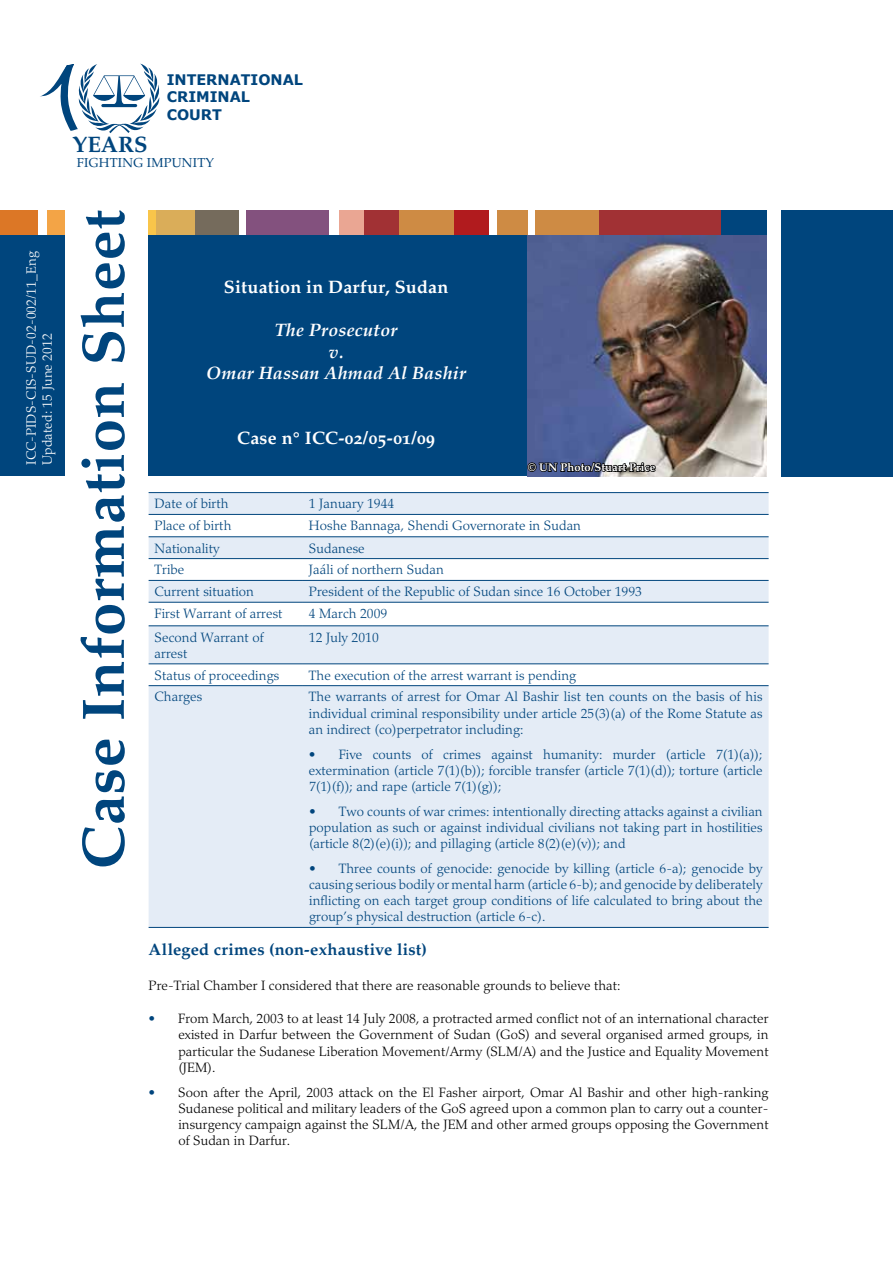
<style>
.page{position:relative;width:893px;height:1263px;background:#fff}
.page>*{position:absolute;margin:0;border:0;box-sizing:border-box;transform-origin:0 0}
.t1{font:60px "Palatino Bold Os F";letter-spacing:.01em;color:#00457d}
.t2{font:22.35px "Palatino Bold Os F";color:#00457d}
.t3{font:18px "Palatino Bold Os F";letter-spacing:.01em;color:#fff}
.t4{font:18px/21.6px "Palatino Bold Italic Os F";letter-spacing:.01em;color:#fff;text-align:center}
.t5{font:16.5px "Palatino Bold Os F";letter-spacing:.015em;color:#00457d}
.t6{font:700 14.55px/17.4px "Verdana";color:#00457d}
.t7{font:300 13.5px/16.2px "Palatino";letter-spacing:.005em;color:#00457d;text-align:justify}
.t8{font:300 13.5px/16.2px "Palatino";letter-spacing:.005em;color:#000;text-align:justify}
.t9{font:300 13.5px/16.2px "Palatino";letter-spacing:.005em;color:#fff}
.t10{font:12.9px "Palatino SC";letter-spacing:.02em;color:#00457d}
.t11{font:11.25px "Palatino Bold Os F";letter-spacing:.01em;color:#fff}
.s1{color:#00457d}
</style>
<div class="page">
<div style="left:0;top:210px;width:38px;height:26px;background:#dc7726"></div>
<div style="left:47px;top:210px;width:18px;height:26px;background:#f3a446"></div>
<div style="left:149px;top:210px;width:7px;height:26px;background:#f9c54a"></div>
<div style="left:156px;top:210px;width:39px;height:26px;background:#daad59"></div>
<div style="left:195px;top:210px;width:44px;height:26px;background:#756b5c"></div>
<div style="left:246px;top:210px;width:83px;height:26px;background:#83517e"></div>
<div style="left:339px;top:210px;width:26px;height:26px;background:#eaa693"></div>
<div style="left:365px;top:210px;width:34px;height:26px;background:#a13134"></div>
<div style="left:399px;top:210px;width:56px;height:26px;background:#ce8b44"></div>
<div style="left:455px;top:210px;width:34px;height:26px;background:#b11b1e"></div>
<div style="left:497px;top:210px;width:31px;height:26px;background:#ce8b44"></div>
<div style="left:536px;top:210px;width:63px;height:26px;background:#ce8b44"></div>
<div style="left:599px;top:210px;width:123px;height:26px;background:#a13134"></div>
<div style="left:722px;top:210px;width:45px;height:26px;background:#00457d"></div>
<div style="left:782px;top:210px;width:111px;height:266px;background:#00457d"></div>
<div style="left:149px;top:236px;width:618px;height:240px;background:#00457d"></div>
<div style="left:0;top:236px;width:65px;height:240px;background:#00457d"></div>
<img style="left:528px;top:236px;width:239px;height:240px">
<svg style="left:149px;top:493px;width:620px;height:434px;fill:#e4ecf6"></svg>
<hr style="left:149px;top:492px;width:154px;height:1px;background:#00457d">
<hr style="left:303px;top:492px;width:466px;height:1px;background:#00457d">
<hr style="left:149px;top:514px;width:154px;height:1px;background:#00457d">
<hr style="left:303px;top:514px;width:466px;height:1px;background:#00457d">
<hr style="left:149px;top:536px;width:154px;height:1px;background:#00457d">
<hr style="left:303px;top:536px;width:466px;height:1px;background:#00457d">
<hr style="left:149px;top:558px;width:154px;height:1px;background:#00457d">
<hr style="left:303px;top:558px;width:466px;height:1px;background:#00457d">
<hr style="left:149px;top:580px;width:154px;height:1px;background:#00457d">
<hr style="left:303px;top:580px;width:466px;height:1px;background:#00457d">
<hr style="left:149px;top:602px;width:154px;height:1px;background:#00457d">
<hr style="left:303px;top:602px;width:466px;height:1px;background:#00457d">
<hr style="left:149px;top:625px;width:154px;height:1px;background:#00457d">
<hr style="left:303px;top:625px;width:466px;height:1px;background:#00457d">
<hr style="left:149px;top:663px;width:154px;height:1px;background:#00457d">
<hr style="left:303px;top:663px;width:466px;height:1px;background:#00457d">
<hr style="left:149px;top:685px;width:154px;height:1px;background:#00457d">
<hr style="left:303px;top:685px;width:466px;height:1px;background:#00457d">
<hr style="left:149px;top:927px;width:154px;height:1px;background:#00457d">
<hr style="left:303px;top:927px;width:466px;height:1px;background:#00457d">
<svg style="left:527px;top:459px;width:130px;height:14px"></svg>
<svg style="left:40px;top:64px;width:120px;height:69px"></svg>
<p class="t9" style="left:23px;top:465px;width:215px;rotate:-90deg">ICC-PIDS-CIS-SUD-02-002/11_Eng<br>Updated: 15 June 2012</p>
<p class="t6" style="left:167px;top:70px;width:138px">INTERNATIONAL<br>CRIMINAL<br>COURT</p>
<h2 class="t2" style="left:73px;top:132px;width:76px">YEARS</h2>
<p class="t10" style="left:77px;top:155px;width:139px">FIGHTING IMPUNITY</p>
<h1 class="t1" style="left:68px;top:869px;width:661px;rotate:-90deg">Case Information Sheet</h1>
<h3 class="t3" style="left:224px;top:276px;width:226px">Situation in Darfur, Sudan</h3>
<h3 class="t4" style="left:206px;top:319px;width:261px">The Prosecutor<br>v.<br>Omar Hassan Ahmad Al Bashir</h3>
<h3 class="t3" style="left:237px;top:427px;width:199px">Case n° ICC-02/05-01/09</h3>
<p class="t11" style="left:528px;top:461px;width:129px">© UN Photo/Stuart Price</p>
<p class="t7" style="left:155px;top:496px;width:75px">Date of birth</p>
<p class="t7" style="left:309px;top:496px;width:87px">1 January 1944</p>
<p class="t7" style="left:155px;top:518px;width:78px">Place of birth</p>
<p class="t7" style="left:309px;top:518px;width:274px">Hoshe Bannaga, Shendi Governorate in Sudan</p>
<p class="t7" style="left:155px;top:540px;width:67px">Nationality</p>
<p class="t7" style="left:309px;top:540px;width:57px">Sudanese</p>
<p class="t7" style="left:155px;top:562px;width:31px">Tribe</p>
<p class="t7" style="left:309px;top:562px;width:136px">Jaáli of northern Sudan</p>
<p class="t7" style="left:155px;top:584px;width:101px">Current situation</p>
<p class="t7" style="left:309px;top:584px;width:335px">President of the Republic of Sudan since 16 October 1993</p>
<p class="t7" style="left:155px;top:606px;width:129px">First Warrant of arrest</p>
<p class="t7" style="left:309px;top:606px;width:80px">4 March 2009</p>
<p class="t7" style="left:155px;top:629px;width:111px">Second Warrant of arrest</p>
<p class="t7" style="left:309px;top:629px;width:71px">12 July 2010</p>
<p class="t7" style="left:155px;top:667px;width:126px">Status of proceedings</p>
<p class="t7" style="left:309px;top:667px;width:269px">The execution of the arrest warrant is pending</p>
<p class="t7" style="left:155px;top:689px;width:49px">Charges</p>
<p class="t7" style="left:309px;top:689px;width:455px">The warrants of arrest for Omar Al Bashir list ten counts on the basis of his individual criminal responsibility under article 25(3)(a) of the Rome Statute as an indirect (co)perpetrator including:</p>
<p class="t7" style="left:309px;top:746px;width:455px">• Five counts of crimes against humanity: murder (article 7(1)(a)); extermination (article 7(1)(b)); forcible transfer (article 7(1)(d)); torture (article 7(1)(f)); and rape (article 7(1)(g));</p>
<p class="t7" style="left:309px;top:803px;width:455px">• Two counts of war crimes: intentionally directing attacks against a civilian population as such or against individual civilians not taking part in hostilities (article 8(2)(e)(i)); and pillaging (article 8(2)(e)(v)); and</p>
<p class="t7" style="left:309px;top:860px;width:455px">• Three counts of genocide: genocide by killing (article 6-a); genocide by causing serious bodily or mental harm (article 6-b); and genocide by deliberately inflicting on each target group conditions of life calculated to bring about the group’s physical destruction (article 6-c).</p>
<p class="t5" style="left:149px;top:940px;width:280px">Alleged crimes (non-exhaustive list)</p>
<p class="t8" style="left:149px;top:977px;width:473px">Pre-Trial Chamber I considered that there are reasonable grounds to believe that:</p>
<p class="t8" style="left:178px;top:1011px;width:592px;text-indent:-30px"><span class="s1">•</span> From March, 2003 to at least 14 July 2008, a protracted armed conflict not of an international character existed in Darfur between the Government of Sudan (GoS) and several organised armed groups, in particular the Sudanese Liberation Movement/Army (SLM/A) and the Justice and Equality Movement (JEM).</p>
<p class="t8" style="left:178px;top:1084px;width:592px;text-indent:-30px"><span class="s1">•</span> Soon after the April, 2003 attack on the El Fasher airport, Omar Al Bashir and other high-ranking Sudanese political and military leaders of the GoS agreed upon a common plan to carry out a counter&shy;insurgency campaign against the SLM/A, the JEM and other armed groups opposing the Government of Sudan in Darfur.</p>
</div>
